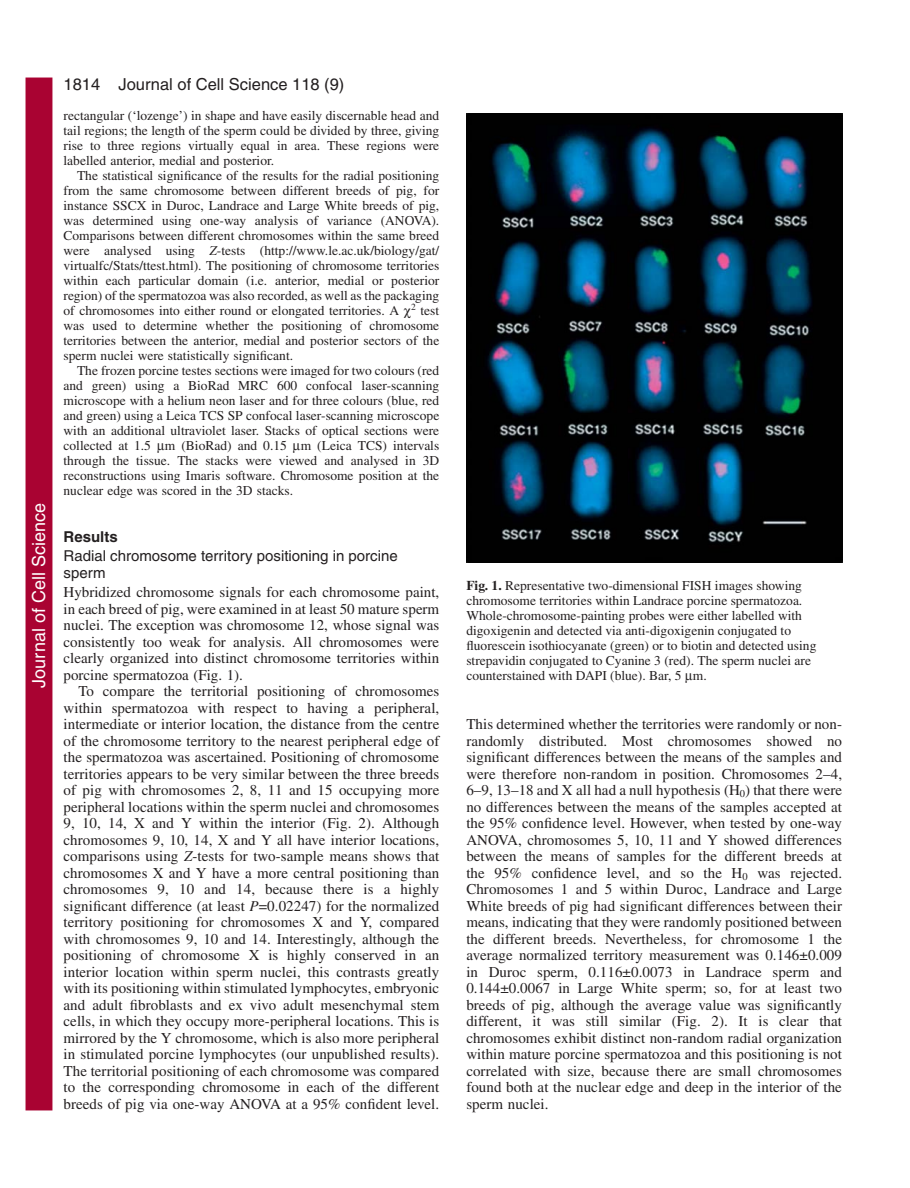
<style>
.page{position:relative;width:910px;height:1188px;background:#fff}
.page>*{position:absolute;margin:0;border:0;box-sizing:border-box;transform-origin:0 0}
.t1{font:18px "Helvetica";color:#fff}
.t2{font:16.5px "Helvetica";color:#231f20}
.t3{font:15px/16.5px "Times";letter-spacing:.005em;color:#231f20;text-align:justify}
.t4{font:15px/16.5px "Helvetica";color:#231f20}
.t5{font:700 15px "Helvetica";color:#231f20}
.t6{font:13.5px/15px "Times";color:#231f20;text-align:justify}
.s1{font-style:italic}
.s2{font-weight:700}
</style>
<div class="page">
<img style="left:467px;top:113px;width:375px;height:449px">
<div style="left:26px;top:78px;width:26px;height:1032px;background:#a90332"></div>
<p class="t1" style="left:28px;top:688px;width:186px;rotate:-90deg">Journal of Cell Science</p>
<p class="t2" style="left:118px;top:78px;width:227px">Journal of Cell Science 118 (9)</p>
<p class="t2" style="left:64px;top:78px;width:38px">1814</p>
<p class="t6" style="left:64px;top:109px;width:377px">rectangular (‘lozenge’) in shape and have easily discernable head and tail regions; the length of the sperm could be divided by three, giving rise to three regions virtually equal in area. These regions were labelled anterior, medial and posterior.</p>
<p class="t6" style="left:64px;top:169px;width:377px;text-indent:14px">The statistical significance of the results for the radial positioning from the same chromosome between different breeds of pig, for instance SSCX in Duroc, Landrace and Large White breeds of pig, was determined using one-way analysis of variance (ANOVA).<br>Comparisons between different chromosomes within the same breed were analysed using <span class="s1">Z</span>-tests (http://www.le.ac.uk/biology/gat/ virtualfc/Stats/ttest.html). The positioning of chromosome territories within each particular domain (i.e. anterior, medial or posterior region) of the spermatozoa was also recorded, as well as the packaging of chromosomes into either round or elongated territories. A <sup>2</sup> test was used to determine whether the positioning of chromosome territories between the anterior, medial and posterior sectors of the sperm nuclei were statistically significant.</p>
<p class="t6" style="left:64px;top:364px;width:377px;text-indent:14px">The frozen porcine testes sections were imaged for two colours (red and green) using a BioRad MRC 600 confocal laser-scanning microscope with a helium neon laser and for three colours (blue, red and green) using a Leica TCS SP confocal laser-scanning microscope with an additional ultraviolet laser. Stacks of optical sections were collected at 1.5 m (BioRad) and 0.15 m (Leica TCS) intervals through the tissue. The stacks were viewed and analysed in 3D reconstructions using Imaris software. Chromosome position at the nuclear edge was scored in the 3D stacks.</p>
<p class="t5" style="left:64px;top:531px;width:56px">Results</p>
<p class="t4" style="left:64px;top:549px;width:336px">Radial chromosome territory positioning in porcine sperm</p>
<p class="t3" style="left:64px;top:585px;width:377px">Hybridized chromosome signals for each chromosome paint, in each breed of pig, were examined in at least 50 mature sperm nuclei. The exception was chromosome 12, whose signal was consistently too weak for analysis. All chromosomes were clearly organized into distinct chromosome territories within porcine spermatozoa (Fig. 1).</p>
<p class="t3" style="left:64px;top:684px;width:377px;text-indent:15px">To compare the territorial positioning of chromosomes within spermatozoa with respect to having a peripheral, intermediate or interior location, the distance from the centre of the chromosome territory to the nearest peripheral edge of the spermatozoa was ascertained. Positioning of chromosome territories appears to be very similar between the three breeds of pig with chromosomes 2, 8, 11 and 15 occupying more peripheral locations within the sperm nuclei and chromosomes 9, 10, 14, X and Y within the interior (Fig. 2). Although chromosomes 9, 10, 14, X and Y all have interior locations, comparisons using <span class="s1">Z</span>-tests for two-sample means shows that chromosomes X and Y have a more central positioning than chromosomes 9, 10 and 14, because there is a highly significant difference (at least <span class="s1">P</span>=0.02247) for the normalized territory positioning for chromosomes X and Y, compared with chromosomes 9, 10 and 14. Interestingly, although the positioning of chromosome X is highly conserved in an interior location within sperm nuclei, this contrasts greatly with its positioning within stimulated lymphocytes, embryonic and adult fibroblasts and ex vivo adult mesenchymal stem cells, in which they occupy more-peripheral locations. This is mirrored by the Y chromosome, which is also more peripheral in stimulated porcine lymphocytes (our unpublished results).<br>The territorial positioning of each chromosome was compared to the corresponding chromosome in each of the different breeds of pig via one-way ANOVA at a 95% confident level.</p>
<p class="t6" style="left:466px;top:579px;width:351px;text-align:left"><span class="s2">Fig. 1.</span> Representative two-dimensional FISH images showing chromosome territories within Landrace porcine spermatozoa.<br>Whole-chromosome-painting probes were either labelled with digoxigenin and detected via anti-digoxigenin conjugated to fluorescein isothiocyanate (green) or to biotin and detected using strepavidin conjugated to Cyanine 3 (red). The sperm nuclei are counterstained with DAPI (blue). Bar, 5 m.</p>
<p class="t3" style="left:466px;top:717px;width:377px">This determined whether the territories were randomly or non&shy;randomly distributed. Most chromosomes showed no significant differences between the means of the samples and were therefore non-random in position. Chromosomes 2–4, 6–9, 13–18 and X all had a null hypothesis (H<sub>0</sub>) that there were no differences between the means of the samples accepted at the 95% confidence level. However, when tested by one-way ANOVA, chromosomes 5, 10, 11 and Y showed differences between the means of samples for the different breeds at the 95% confidence level, and so the H<sub>0</sub> was rejected.<br>Chromosomes 1 and 5 within Duroc, Landrace and Large White breeds of pig had significant differences between their means, indicating that they were randomly positioned between the different breeds. Nevertheless, for chromosome 1 the average normalized territory measurement was 0.146±0.009 in Duroc sperm, 0.116±0.0073 in Landrace sperm and 0.144±0.0067 in Large White sperm; so, for at least two breeds of pig, although the average value was significantly different, it was still similar (Fig. 2). It is clear that chromosomes exhibit distinct non-random radial organization within mature porcine spermatozoa and this positioning is not correlated with size, because there are small chromosomes found both at the nuclear edge and deep in the interior of the sperm nuclei.</p>
</div>
